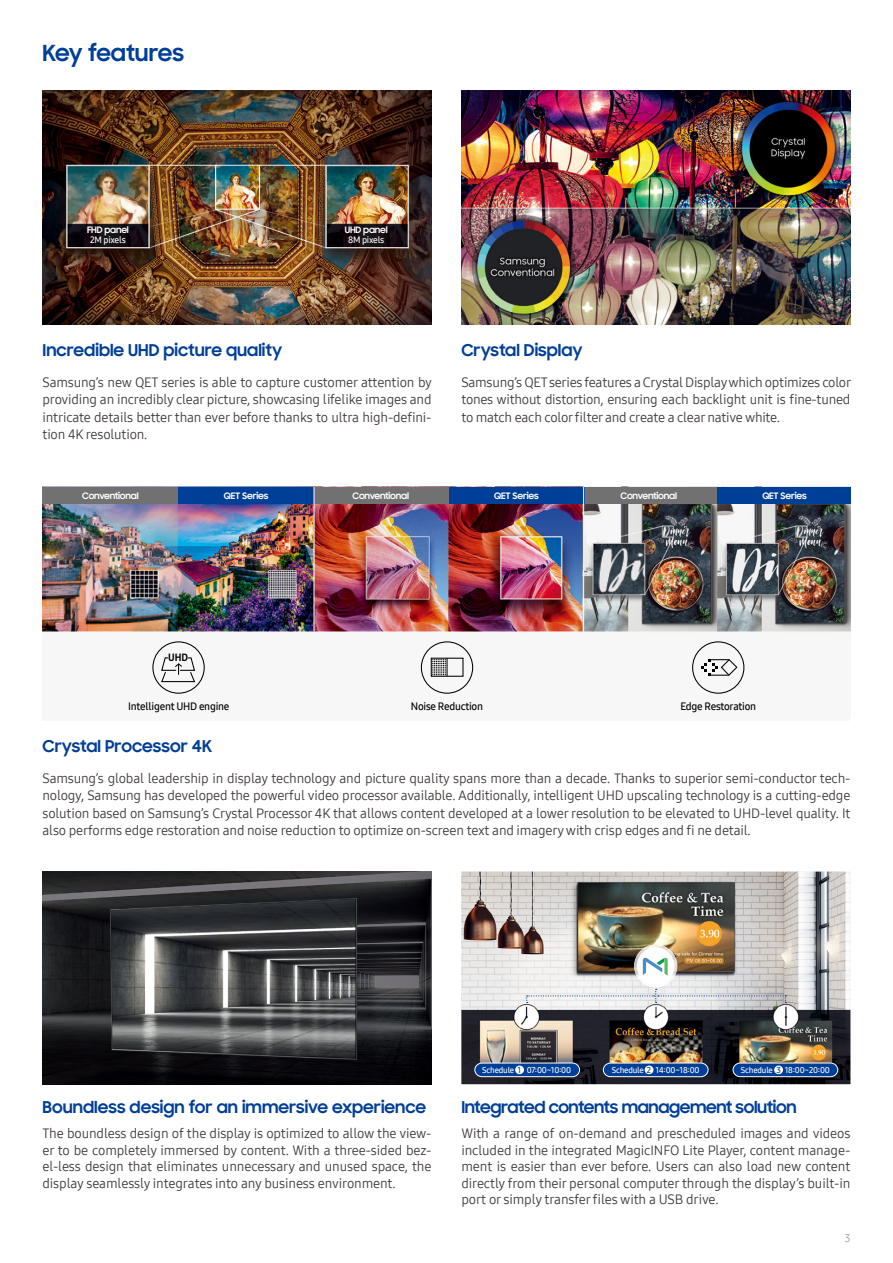
<style>
.page{position:relative;width:893px;height:1263px;background:#fff}
.page>*{position:absolute;margin:0;border:0;box-sizing:border-box;transform-origin:0 0}
.t1{font:700 22.5px "Samsung Sharp Sans";color:#003f98}
.t2{font:700 16.5px "Samsung Sharp Sans";color:#003f98}
.t3{font:700 16.5px "Samsung Sharp Sans";letter-spacing:-.025em;color:#003f98}
.t4{font:13.5px/17.2px "Samsung One 400";letter-spacing:-.015em;color:#3e3a39;text-align:justify}
.t5{font:11.25px "Samsung One 400";color:#9fa0a0}
.t6{font:10.5px "Samsung One 600";letter-spacing:-.025em;color:#000}
.t7{font:10.5px "Samsung One 800 C";color:#000}
.t8{font:700 9px "Samsung Sharp Sans";letter-spacing:-.025em;color:#fff}
.t9{font:9px "Samsung One 600";letter-spacing:-.025em;color:#fff}
.t10{font:8.25px "Samsung One 600";letter-spacing:-.025em;color:#fff}
.s1{color:#003f98}
</style>
<div class="page">
<img style="left:43px;top:871px;width:389px;height:213px">
<img style="left:43px;top:91px;width:389px;height:234px">
<img style="left:461px;top:91px;width:389px;height:234px">
<img style="left:43px;top:503px;width:807px;height:191px">
<div style="left:43px;top:487px;width:135px;height:16px;background:#727171"></div>
<div style="left:313px;top:487px;width:136px;height:16px;background:#727171"></div>
<div style="left:583px;top:487px;width:134px;height:16px;background:#727171"></div>
<div style="left:178px;top:487px;width:136px;height:16px;background:#003f98"></div>
<div style="left:449px;top:487px;width:135px;height:16px;background:#003f98"></div>
<div style="left:717px;top:487px;width:133px;height:16px;background:#003f98"></div>
<hr style="left:583px;top:487px;width:1px;height:144px;background:#fff">
<hr style="left:314px;top:487px;width:1px;height:144px;background:#fff">
<div style="left:152px;top:641px;width:53px;height:53px;border:1px solid #000;border-radius:50%"></div>
<svg style="left:160px;top:657px;width:36px;height:26px"></svg>
<div style="left:421px;top:641px;width:52px;height:53px;border:1px solid #000;border-radius:50%"></div>
<div style="left:431px;top:658px;width:32px;height:19px;border:1px solid #000"></div>
<svg style="left:432px;top:658px;width:16px;height:18px"></svg>
<div style="left:692px;top:641px;width:52px;height:53px;border:1px solid #000;border-radius:50%"></div>
<svg style="left:701px;top:658px;width:37px;height:19px"></svg>
<img style="left:461px;top:871px;width:389px;height:213px">
<svg style="left:474px;top:1063px;width:106px;height:14px"></svg>
<svg style="left:603px;top:1063px;width:105px;height:14px"></svg>
<svg style="left:733px;top:1063px;width:105px;height:14px"></svg>
<svg style="left:526px;top:989px;width:260px;height:14px"></svg>
<img style="left:634px;top:944px;width:43px;height:43px;border-radius:22px">
<div style="left:637px;top:947px;width:38px;height:38px;background:#fff;border-radius:50%"></div>
<svg style="left:643px;top:957px;width:25px;height:19px"></svg>
<div style="left:515px;top:1065px;width:9px;height:9px;background:#fff;border-radius:50%"></div>
<div style="left:645px;top:1065px;width:8px;height:9px;background:#fff;border-radius:50%"></div>
<div style="left:774px;top:1065px;width:9px;height:9px;background:#fff;border-radius:50%"></div>
<h1 class="t1" style="left:43px;top:36px;width:143px">Key features</h1>
<p class="t8" style="left:87px;top:223px;width:43px">FHD panel</p>
<p class="t8" style="left:345px;top:223px;width:44px">UHD panel</p>
<p class="t9" style="left:90px;top:234px;width:37px">2M pixels</p>
<p class="t9" style="left:348px;top:234px;width:38px">8M pixels</p>
<p class="t2" style="left:43px;top:338px;width:241px">Incredible UHD picture quality</p>
<p class="t4" style="left:43px;top:374px;width:391px">Samsung’s new QET series is able to capture customer attention by providing an incredibly clear picture, showcasing lifelike images and intricate details better than ever before thanks to ultra high-defini&shy;tion 4K resolution.</p>
<p class="t2" style="left:461px;top:338px;width:123px">Crystal Display</p>
<p class="t4" style="left:461px;top:374px;width:391px">Samsung’s QET series features a Crystal Display which optimizes color tones without distortion, ensuring each backlight unit is fine-tuned to match each color filter and create a clear native white.</p>
<p class="t8" style="left:82px;top:489px;width:58px">Conventional</p>
<p class="t8" style="left:224px;top:489px;width:46px">QET Series</p>
<p class="t8" style="left:353px;top:489px;width:58px">Conventional</p>
<p class="t8" style="left:494px;top:489px;width:46px">QET Series</p>
<p class="t8" style="left:621px;top:489px;width:58px">Conventional</p>
<p class="t8" style="left:762px;top:489px;width:46px">QET Series</p>
<p class="t7" style="left:168px;top:650px;width:22px">UHD</p>
<p class="t6" style="left:128px;top:699px;width:103px">Intelligent UHD engine</p>
<p class="t6" style="left:411px;top:699px;width:74px">Noise Reduction</p>
<p class="t6" style="left:680px;top:699px;width:77px">Edge Restoration</p>
<p class="t2" style="left:43px;top:734px;width:171px">Crystal Processor 4K</p>
<p class="t4" style="left:43px;top:769px;width:809px">Samsung’s global leadership in display technology and picture quality spans more than a decade. Thanks to superior semi-conductor tech&shy;nology, Samsung has developed the powerful video processor available. Additionally, intelligent UHD upscaling technology is a cutting-edge solution based on Samsung’s Crystal Processor 4K that allows content developed at a lower resolution to be elevated to UHD-level quality. It also performs edge restoration and noise reduction to optimize on-screen text and imagery with crisp edges and fi ne detail.</p>
<p class="t2" style="left:43px;top:1094px;width:385px">Boundless design for an immersive experience</p>
<p class="t10" style="left:482px;top:1064px;width:40px">Schedule <span class="s1">1</span></p>
<p class="t10" style="left:527px;top:1064px;width:46px">07:00~10:00</p>
<p class="t10" style="left:612px;top:1064px;width:41px">Schedule <span class="s1">2</span></p>
<p class="t10" style="left:656px;top:1064px;width:45px">14:00~18:00</p>
<p class="t10" style="left:741px;top:1064px;width:41px">Schedule <span class="s1">3</span></p>
<p class="t10" style="left:785px;top:1064px;width:47px">18:00~20:00</p>
<p class="t3" style="left:461px;top:1094px;width:337px">Integrated contents management solution</p>
<p class="t4" style="left:43px;top:1125px;width:391px;line-height:16.5px">The boundless design of the display is optimized to allow the view&shy;er to be completely immersed by content. With a three-sided bez&shy;el-less design that eliminates unnecessary and unused space, the display seamlessly integrates into any business environment.</p>
<p class="t4" style="left:461px;top:1125px;width:391px;line-height:16.5px">With a range of on-demand and prescheduled images and videos included in the integrated MagicINFO Lite Player, content manage&shy;ment is easier than ever before. Users can also load new content directly from their personal computer through the display’s built-in port or simply transfer files with a USB drive.</p>
<p class="t5" style="left:844px;top:1230px;width:8px">3</p>
</div>
